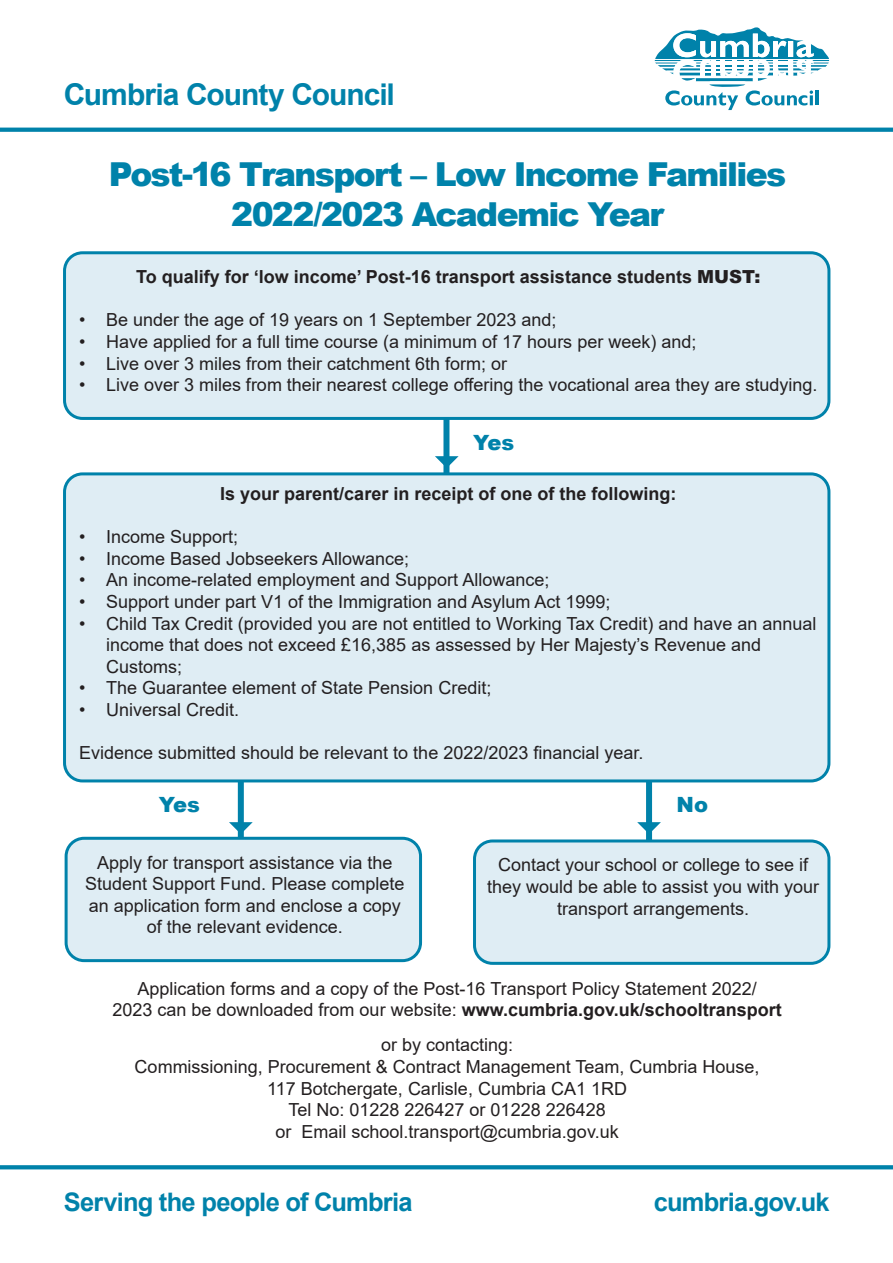
<style>
.page{position:relative;width:893px;height:1263px;background:#fff}
.page>*{position:absolute;margin:0;border:0;box-sizing:border-box;transform-origin:0 0}
.t1{font:900 33px "Arial";letter-spacing:-.05em;color:#0082aa}
.t2{font:700 30px "Arial";letter-spacing:-.035em;color:#0082aa}
.t3{font:700 25.5px "Arial";letter-spacing:-.03em;color:#0082aa}
.t4{font:900 21px "Arial";color:#0082aa}
.t5{font:18px/21.6px "Arial";color:#231f20}
.t6{font:700 18px "Arial";color:#231f20}
.s1{font-weight:900}
.s2{font-weight:700}
</style>
<div class="page">
<div style="left:238px;top:713px;width:6px;height:162px;background:#0082aa"></div>
<div style="left:646px;top:713px;width:6px;height:162px;background:#0082aa"></div>
<div style="left:443px;top:324px;width:6px;height:252px;background:#0082aa"></div>
<svg style="left:0;top:128px;width:893px;height:4px;background:#0a87ad"></svg>
<svg style="left:655px;top:27px;width:174px;height:83px"></svg>
<svg style="left:0;top:1165px;width:893px;height:4px;background:#0c87ae"></svg>
<div style="left:65px;top:253px;width:764px;height:165px;background:#dfedf4;border-radius:18px"></div>
<div style="left:63px;top:251px;width:767px;height:169px;border:3px solid #0082aa;border-radius:18px"></div>
<div style="left:65px;top:474px;width:764px;height:307px;background:#dfedf4;border-radius:18px"></div>
<div style="left:63px;top:472px;width:767px;height:310px;border:3px solid #0082aa;border-radius:18px"></div>
<div style="left:66px;top:838px;width:355px;height:123px;background:#dfedf4;border-radius:18px"></div>
<div style="left:65px;top:837px;width:357px;height:125px;border:3px solid #0082aa;border-radius:18px"></div>
<div style="left:474px;top:841px;width:355px;height:122px;background:#dfedf4;border-radius:18px"></div>
<div style="left:473px;top:839px;width:357px;height:126px;border:3px solid #0082aa;border-radius:18px"></div>
<svg style="left:435px;top:456px;width:24px;height:12px"></svg>
<svg style="left:229px;top:822px;width:24px;height:12px"></svg>
<svg style="left:637px;top:822px;width:24px;height:12px"></svg>
<p class="t2" style="left:64px;top:74px;width:333px">Cumbria County Council</p>
<p class="t1" style="left:109px;top:150px;width:679px">Post-16 Transport – Low Income Families</p>
<p class="t1" style="left:231px;top:190px;width:434px">2022/2023 Academic Year</p>
<p class="t6" style="left:136px;top:264px;width:626px">To qualify for ‘low income’ Post-16 transport assistance students <span class="s1">MUST:</span></p>
<p class="t5" style="left:79px;top:309px;width:479px">• Be under the age of 19 years on 1 September 2023 and;</p>
<p class="t5" style="left:79px;top:331px;width:619px">• Have applied for a full time course (a minimum of 17 hours per week) and;</p>
<p class="t5" style="left:79px;top:352px;width:430px">• Live over 3 miles from their catchment 6th form; or</p>
<p class="t5" style="left:79px;top:374px;width:740px">• Live over 3 miles from their nearest college offering the vocational area they are studying.</p>
<p class="t4" style="left:473px;top:427px;width:43px">Yes</p>
<p class="t6" style="left:220px;top:481px;width:458px">Is your parent/carer in receipt of one of the following:</p>
<p class="t5" style="left:79px;top:526px;width:161px">• Income Support;</p>
<p class="t5" style="left:79px;top:548px;width:332px">• Income Based Jobseekers Allowance;</p>
<p class="t5" style="left:79px;top:569px;width:472px">• An income-related employment and Support Allowance;</p>
<p class="t5" style="left:79px;top:591px;width:533px">• Support under part V1 of the Immigration and Asylum Act 1999;</p>
<p class="t5" style="left:106px;top:612px;width:712px;text-indent:-27px">• Child Tax Credit (provided you are not entitled to Working Tax Credit) and have an annual income that does not exceed £16,385 as assessed by Her Majesty’s Revenue and<br>Customs;</p>
<p class="t5" style="left:79px;top:677px;width:414px">• The Guarantee element of State Pension Credit;</p>
<p class="t5" style="left:79px;top:699px;width:162px">• Universal Credit.</p>
<p class="t5" style="left:79px;top:742px;width:566px">Evidence submitted should be relevant to the 2022/2023 financial year.</p>
<p class="t4" style="left:159px;top:789px;width:43px">Yes</p>
<p class="t4" style="left:677px;top:789px;width:33px">No</p>
<p class="t5" style="left:97px;top:851px;width:297px">Apply for transport assistance via the</p>
<p class="t5" style="left:85px;top:873px;width:321px">Student Support Fund. Please complete</p>
<p class="t5" style="left:89px;top:894px;width:314px">an application form and enclose a copy</p>
<p class="t5" style="left:147px;top:916px;width:198px">of the relevant evidence.</p>
<p class="t5" style="left:487px;top:854px;width:334px;text-align:center">Contact your school or college to see if they would be able to assist you with your transport arrangements.</p>
<p class="t5" style="left:137px;top:977px;width:621px">Application forms and a copy of the Post-16 Transport Policy Statement 2022/</p>
<p class="t5" style="left:112px;top:999px;width:671px">2023 can be downloaded from our website: <span class="s2">www.cumbria.gov.uk/schooltransport</span></p>
<p class="t5" style="left:381px;top:1034px;width:134px">or by contacting:</p>
<p class="t5" style="left:135px;top:1056px;width:626px">Commissioning, Procurement &amp; Contract Management Team, Cumbria House,</p>
<p class="t5" style="left:267px;top:1077px;width:361px">117 Botchergate, Carlisle, Cumbria CA1 1RD</p>
<p class="t5" style="left:288px;top:1099px;width:319px">Tel No: 01228 226427 or 01228 226428</p>
<p class="t5" style="left:276px;top:1120px;width:345px">or Email school.transport@cumbria.gov.uk</p>
<p class="t3" style="left:64px;top:1184px;width:350px">Serving the people of Cumbria</p>
<p class="t3" style="left:654px;top:1184px;width:177px">cumbria.gov.uk</p>
</div>
